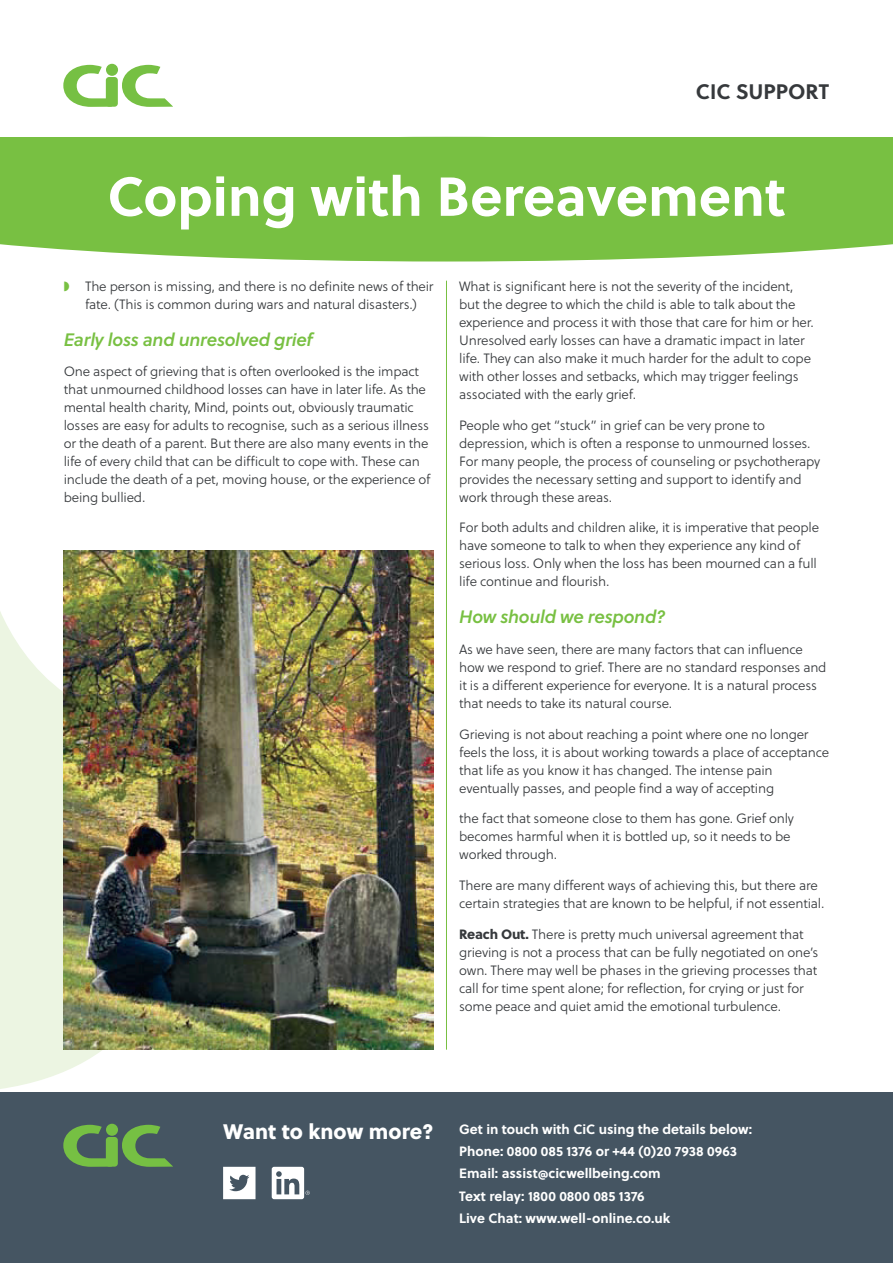
<style>
.page{position:relative;width:893px;height:1263px;background:#fff}
.page>*{position:absolute;margin:0;border:0;box-sizing:border-box;transform-origin:0 0}
.t1{font:700 54.75px "Soleil";color:#fff}
.t2{font:21px "Soleil Xb";color:#fff}
.t3{font:700 21px "Soleil";color:#36393c}
.t4{font:italic 18px "Soleil Sb";letter-spacing:-.015em;color:#78c042}
.t5{font:13.5px/18px "Soleil Lt";letter-spacing:-.015em;color:#36393c}
.t6{font:700 13.5px/22.2px "Soleil";color:#fff}
.s1{color:#78c042}
.s2{font-family:"Soleil Xb"}
</style>
<div class="page">
<svg style="left:64px;top:65px;width:46px;height:42px"></svg>
<svg style="left:122px;top:65px;width:51px;height:42px"></svg>
<div style="left:106px;top:64px;width:12px;height:12px;background:#76c043;border-radius:50%"></div>
<div style="left:106px;top:77px;width:12px;height:30px;background:#76c043;border-radius:3px"></div>
<svg style="left:0;top:574px;width:212px;height:519px;fill:#ecf5e2"></svg>
<div style="left:0;top:1093px;width:893px;height:170px;background:#455562"></div>
<svg style="left:64px;top:1125px;width:48px;height:42px"></svg>
<svg style="left:122px;top:1125px;width:51px;height:42px"></svg>
<div style="left:106px;top:1124px;width:12px;height:12px;background:#76c043;border-radius:50%"></div>
<div style="left:106px;top:1137px;width:12px;height:29px;background:#76c043;border-radius:3px"></div>
<svg style="left:223px;top:1167px;width:32px;height:32px"></svg>
<svg style="left:272px;top:1167px;width:38px;height:32px"></svg>
<hr style="left:446px;top:281px;width:1px;height:769px;background:#78c042">
<div style="left:0;top:137px;width:893px;height:124px;background:#78c042"></div>
<img style="left:64px;top:550px;width:370px;height:500px">
<h2 class="t3" style="left:696px;top:76px;width:135px">CIC SUPPORT</h2>
<h1 class="t1" style="left:107px;top:154px;width:680px">Coping with Bereavement</h1>
<p class="t5" style="left:64px;top:277px;width:371px;text-align:center"><span class="s1">◗</span> The person is missing, and there is no definite news of their fate. (This is common during wars and natural disasters.)</p>
<h3 class="t4" style="left:64px;top:326px;width:251px">Early loss and unresolved grief</h3>
<p class="t5" style="left:64px;top:363px;width:368px">One aspect of grieving that is often overlooked is the impact that unmourned childhood losses can have in later life. As the mental health charity, Mind, points out, obviously traumatic losses are easy for adults to recognise, such as a serious illness or the death of a parent. But there are also many events in the life of every child that can be difficult to cope with. These can include the death of a pet, moving house, or the experience of being bullied.</p>
<p class="t5" style="left:459px;top:277px;width:356px">What is significant here is not the severity of the incident, but the degree to which the child is able to talk about the experience and process it with those that care for him or her.<br>Unresolved early losses can have a dramatic impact in later life. They can also make it much harder for the adult to cope with other losses and setbacks, which may trigger feelings associated with the early grief.</p>
<p class="t5" style="left:459px;top:416px;width:363px">People who get “stuck” in grief can be very prone to depression, which is often a response to unmourned losses.<br>For many people, the process of counseling or psychotherapy provides the necessary setting and support to identify and work through these areas.</p>
<p class="t5" style="left:459px;top:518px;width:361px">For both adults and children alike, it is imperative that people have someone to talk to when they experience any kind of serious loss. Only when the loss has been mourned can a full life continue and flourish.</p>
<h3 class="t4" style="left:459px;top:603px;width:208px">How should we respond?</h3>
<p class="t5" style="left:459px;top:640px;width:369px">As we have seen, there are many factors that can influence how we respond to grief. There are no standard responses and it is a different experience for everyone. It is a natural process that needs to take its natural course.</p>
<p class="t5" style="left:459px;top:725px;width:371px">Grieving is not about reaching a point where one no longer feels the loss, it is about working towards a place of acceptance that life as you know it has changed. The intense pain eventually passes, and people find a way of accepting</p>
<p class="t5" style="left:459px;top:809px;width:336px">the fact that someone close to them has gone. Grief only becomes harmful when it is bottled up, so it needs to be worked through.</p>
<p class="t5" style="left:459px;top:876px;width:367px">There are many different ways of achieving this, but there are certain strategies that are known to be helpful, if not essential.</p>
<p class="t5" style="left:459px;top:925px;width:361px"><span class="s2">Reach Out.</span> There is pretty much universal agreement that grieving is not a process that can be fully negotiated on one’s own. There may well be phases in the grieving processes that call for time spent alone; for reflection, for crying or just for some peace and quiet amid the emotional turbulence.</p>
<h2 class="t2" style="left:223px;top:1115px;width:212px">Want to know more?</h2>
<p class="t6" style="left:459px;top:1117px;width:294px">Get in touch with CiC using the details below:<br>Phone: 0800 085 1376 or +44 (0)20 7938 0963<br>Email: assist@cicwellbeing.com<br>Text relay: 1800 0800 085 1376<br>Live Chat: www.well-online.co.uk</p>
</div>
